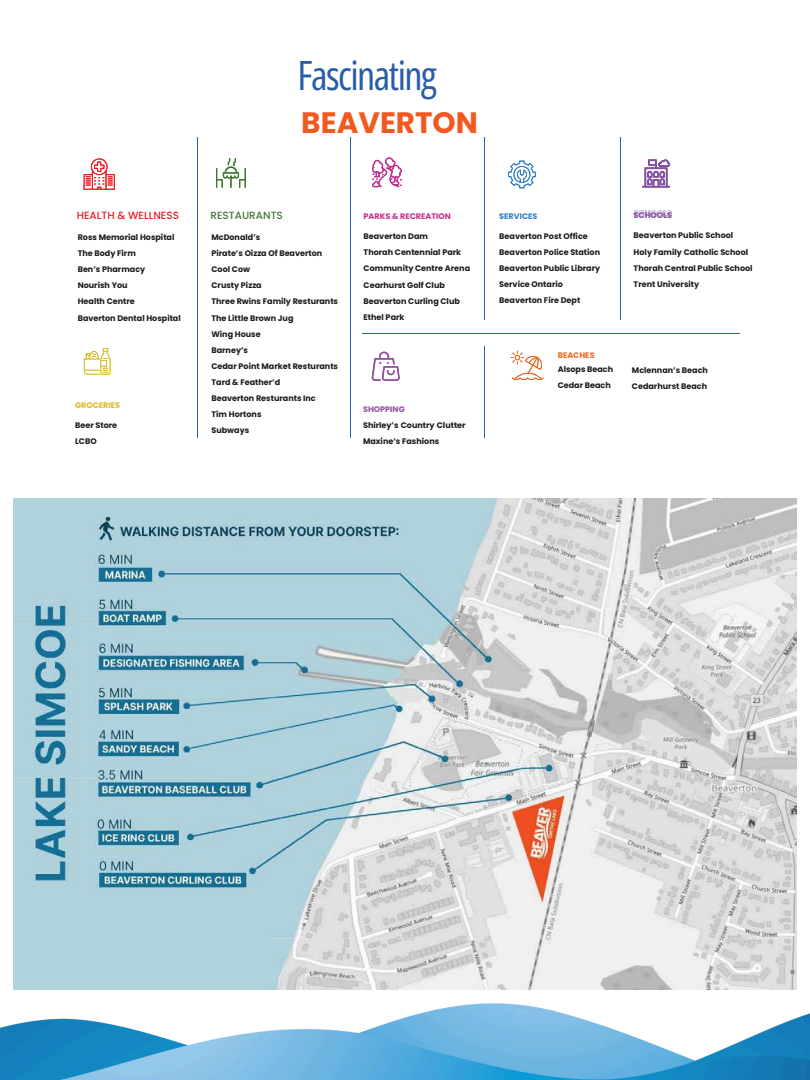
<style>
.page{position:relative;width:810px;height:1080px;background:#fff}
.page>*{position:absolute;margin:0;border:0;box-sizing:border-box;transform-origin:0 0}
.t1{font:40.38px "Open Sans Condensed";letter-spacing:-.04em;color:#295da7}
.t2{font:700 29.5px "Poppins";color:#f15921}
.t3{font:500 10.44px "Poppins";color:#ed1d23}
.t4{font:500 10.44px "Poppins";color:#427838}
.t5{font:700 8.06px/16.1px "Poppins";color:#1b1c1c}
.t6{font:700 8.06px "Poppins";color:#c23091}
.t7{font:700 8.06px "Poppins";color:#dabc26}
.t8{font:700 8.06px "Poppins";color:#93519f}
.t9{font:700 8.06px "Poppins";color:#2f7fc3}
.t10{font:700 8.06px "Poppins";color:#e96a23}
.t11{font:700 8.06px "Poppins";color:#8251a0}
</style>
<div class="page">
<svg style="left:84px;top:158px;width:31px;height:32px"></svg>
<svg style="left:84px;top:348px;width:26px;height:27px"></svg>
<hr style="left:197px;top:137px;width:1px;height:301px;background:#2b5ea7">
<svg style="left:216px;top:158px;width:30px;height:30px"></svg>
<hr style="left:350px;top:137px;width:1px;height:301px;background:#2b5ea7">
<svg style="left:372px;top:157px;width:30px;height:30px"></svg>
<svg style="left:372px;top:352px;width:28px;height:29px"></svg>
<hr style="left:484px;top:137px;width:1px;height:183px;background:#2b5ea7">
<hr style="left:484px;top:346px;width:1px;height:91px;background:#2b5ea7">
<svg style="left:508px;top:161px;width:28px;height:27px"></svg>
<svg style="left:511px;top:351px;width:33px;height:29px"></svg>
<hr style="left:621px;top:137px;width:1px;height:183px;background:#2b5ea7">
<hr style="left:363px;top:333px;width:377px;height:1px;background:#2b5ea7">
<svg style="left:642px;top:159px;width:28px;height:28px"></svg>
<svg style="left:634px;top:210px;width:38px;height:7px"></svg>
<img style="left:13px;top:498px;width:784px;height:491px">
<img style="left:0;top:1003px;width:810px;height:77px">
<h1 class="t1" style="left:297px;top:48px;width:141px">Fascinating</h1>
<h2 class="t2" style="left:301px;top:106px;width:178px">BEAVERTON</h2>
<p class="t3" style="left:77px;top:210px;width:104px">HEALTH &amp; WELLNESS</p>
<p class="t4" style="left:211px;top:210px;width:74px">RESTAURANTS</p>
<p class="t5" style="left:78px;top:229px;width:105px">Ross Memorial Hospital<br>The Body Firm<br>Ben’s Pharmacy<br>Nourish You<br>Health Centre<br>Baverton Dental Hospital</p>
<p class="t5" style="left:211px;top:229px;width:128px">McDonald’s<br>Pirate’s Oizza Of Beaverton<br>Cool Cow<br>Crusty Pizza<br>Three Rwins Family Resturants<br>The Little Brown Jug<br>Wing House<br>Barney’s<br>Cedar Point Market Resturants<br>Tard &amp; Feather’d<br>Beaverton Resturants Inc<br>Tim Hortons<br>Subways</p>
<p class="t7" style="left:75px;top:400px;width:47px">GROCERIES</p>
<p class="t5" style="left:75px;top:417px;width:44px">Beer Store<br>LCBO</p>
<p class="t6" style="left:364px;top:212px;width:89px">PARKS &amp; RECREATION</p>
<p class="t5" style="left:364px;top:229px;width:108px">Beaverton Dam<br>Thorah Centennial Park<br>Community Centre Arena<br>Cearhurst Golf Club<br>Beaverton Curling Club<br>Ethel Park</p>
<p class="t8" style="left:363px;top:404px;width:43px">SHOPPING</p>
<p class="t5" style="left:363px;top:417px;width:104px">Shirley’s Country Clutter<br>Maxine’s Fashions</p>
<p class="t9" style="left:499px;top:211px;width:40px">SERVICES</p>
<p class="t5" style="left:499px;top:228px;width:102px">Beaverton Post Office<br>Beaverton Police Station<br>Beaverton Public Library<br>Service Ontario<br>Beaverton Fire Dept</p>
<p class="t11" style="left:634px;top:211px;width:40px">SCHOOLS</p>
<p class="t5" style="left:634px;top:228px;width:121px">Beaverton Public School<br>Holy Family Catholic School<br>Thorah Central Public School<br>Trent University</p>
<p class="t10" style="left:558px;top:351px;width:38px">BEACHES</p>
<p class="t5" style="left:558px;top:361px;width:57px">Alsops Beach<br>Cedar Beach</p>
<p class="t5" style="left:632px;top:363px;width:77px">Mclennan’s Beach<br>Cedarhurst Beach</p>
</div>
